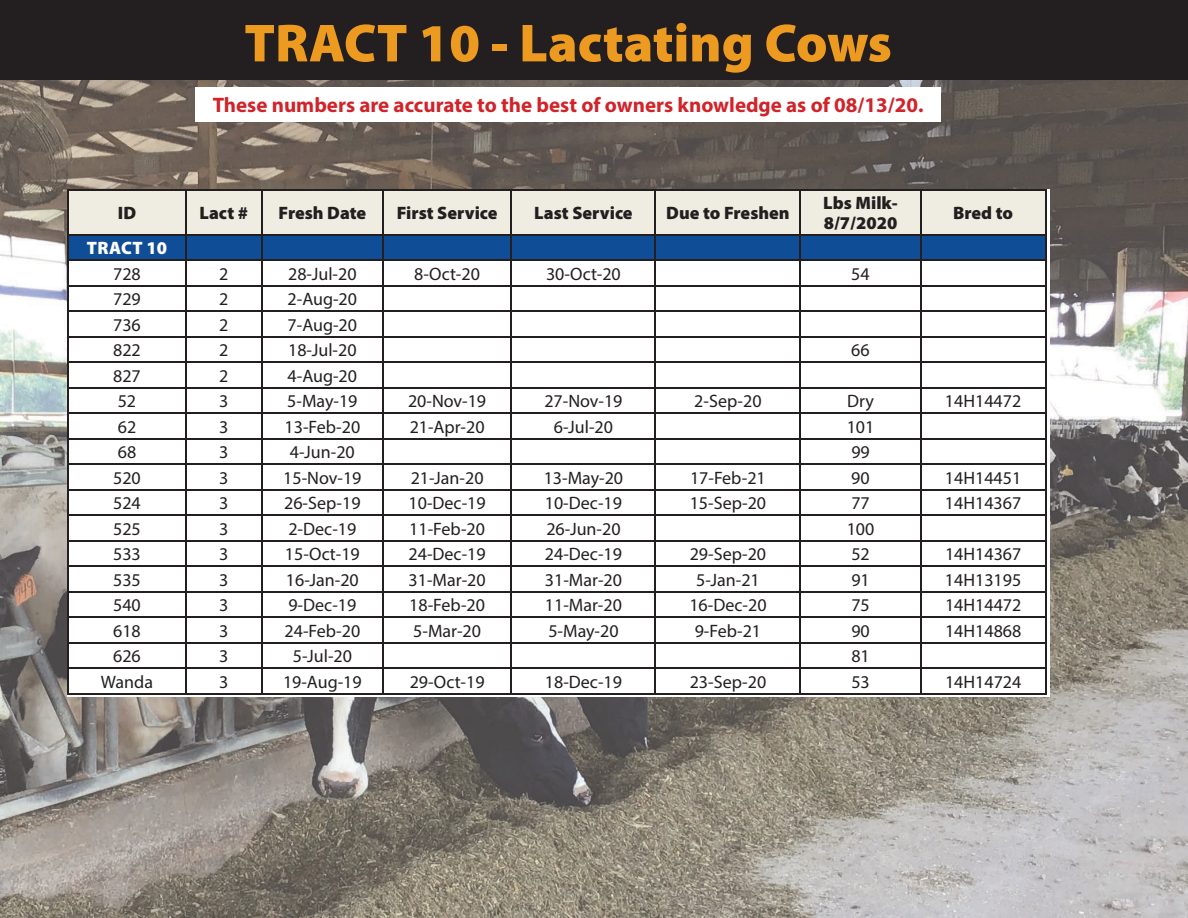
<style>
.page{position:relative;width:1188px;height:918px;background:#fff}
.page>*{position:absolute;margin:0;border:0;box-sizing:border-box;transform-origin:0 0}
.t1{font:900 54px "Myriad Pro";color:#ec9a20}
.t2{font:700 21px "Myriad Pro";color:#d1232a}
.t3{font:18px "Myriad Pro";color:#231f20}
.t4{font:900 18px/19.5px "Myriad Pro";color:#231f20}
.t5{font:900 18px "Myriad Pro";letter-spacing:.02em;color:#fff}
</style>
<div class="page">
<img style="left:0;top:80px;width:1188px;height:838px">
<div style="left:0;top:0;width:1188px;height:80px;background:#231f20"></div>
<div style="left:195px;top:87px;width:746px;height:35px;background:#fff"></div>
<div style="left:69px;top:190px;width:976px;height:44px;background:#efede2"></div>
<hr style="left:68px;top:189px;width:118px;height:1px;background:#231f20">
<hr style="left:68px;top:190px;width:1px;height:44px;background:#231f20">
<hr style="left:186px;top:189px;width:76px;height:1px;background:#231f20">
<hr style="left:185px;top:190px;width:2px;height:44px;background:#231f20">
<hr style="left:262px;top:189px;width:121px;height:1px;background:#231f20">
<hr style="left:261px;top:190px;width:2px;height:44px;background:#231f20">
<hr style="left:383px;top:189px;width:128px;height:1px;background:#231f20">
<hr style="left:382px;top:190px;width:2px;height:44px;background:#231f20">
<hr style="left:511px;top:189px;width:145px;height:1px;background:#231f20">
<hr style="left:511px;top:190px;width:1px;height:44px;background:#231f20">
<hr style="left:656px;top:189px;width:144px;height:1px;background:#231f20">
<hr style="left:655px;top:190px;width:1px;height:44px;background:#231f20">
<hr style="left:800px;top:189px;width:121px;height:1px;background:#231f20">
<hr style="left:800px;top:190px;width:1px;height:44px;background:#231f20">
<hr style="left:921px;top:189px;width:125px;height:1px;background:#231f20">
<hr style="left:920px;top:190px;width:1px;height:44px;background:#231f20">
<hr style="left:1045px;top:190px;width:1px;height:44px;background:#231f20">
<hr style="left:68px;top:234px;width:118px;height:2px;background:#231f20">
<hr style="left:186px;top:234px;width:76px;height:2px;background:#231f20">
<hr style="left:262px;top:234px;width:121px;height:2px;background:#231f20">
<hr style="left:383px;top:234px;width:128px;height:2px;background:#231f20">
<hr style="left:511px;top:234px;width:145px;height:2px;background:#231f20">
<hr style="left:656px;top:234px;width:144px;height:2px;background:#231f20">
<hr style="left:800px;top:234px;width:121px;height:2px;background:#231f20">
<hr style="left:921px;top:234px;width:125px;height:2px;background:#231f20">
<svg style="left:68px;top:236px;width:978px;height:457px"></svg>
<hr style="left:68px;top:693px;width:118px;height:1px;background:#231f20">
<hr style="left:186px;top:693px;width:76px;height:1px;background:#231f20">
<hr style="left:262px;top:693px;width:121px;height:1px;background:#231f20">
<hr style="left:383px;top:693px;width:128px;height:1px;background:#231f20">
<hr style="left:511px;top:693px;width:145px;height:1px;background:#231f20">
<hr style="left:656px;top:693px;width:144px;height:1px;background:#231f20">
<hr style="left:800px;top:693px;width:121px;height:1px;background:#231f20">
<hr style="left:921px;top:693px;width:125px;height:1px;background:#231f20">
<h1 class="t1" style="left:244px;top:7px;width:649px">TRACT 10 - Lactating Cows</h1>
<p class="t2" style="left:213px;top:92px;width:712px">These numbers are accurate to the best of owners knowledge as of 08/13/20.</p>
<p class="t4" style="left:118px;top:202px;width:20px">ID</p>
<p class="t4" style="left:199px;top:202px;width:50px">Lact #</p>
<p class="t4" style="left:279px;top:202px;width:89px">Fresh Date</p>
<p class="t4" style="left:397px;top:202px;width:102px">First Service</p>
<p class="t4" style="left:534px;top:202px;width:100px">Last Service</p>
<p class="t4" style="left:666px;top:202px;width:125px">Due to Freshen</p>
<p class="t4" style="left:823px;top:193px;width:76px">Lbs Milk-<br>8/7/2020</p>
<p class="t4" style="left:953px;top:202px;width:62px">Bred to</p>
<p class="t5" style="left:87px;top:236px;width:82px">TRACT 10</p>
<p class="t3" style="left:113px;top:263px;width:29px">728</p>
<p class="t3" style="left:219px;top:263px;width:11px">2</p>
<p class="t3" style="left:288px;top:263px;width:70px">28-Jul-20</p>
<p class="t3" style="left:414px;top:263px;width:67px">8-Oct-20</p>
<p class="t3" style="left:546px;top:263px;width:76px">30-Oct-20</p>
<p class="t3" style="left:851px;top:263px;width:20px">54</p>
<p class="t3" style="left:113px;top:288px;width:29px">729</p>
<p class="t3" style="left:219px;top:288px;width:11px">2</p>
<p class="t3" style="left:288px;top:288px;width:71px">2-Aug-20</p>
<p class="t3" style="left:113px;top:314px;width:29px">736</p>
<p class="t3" style="left:219px;top:314px;width:11px">2</p>
<p class="t3" style="left:288px;top:314px;width:71px">7-Aug-20</p>
<p class="t3" style="left:113px;top:339px;width:29px">822</p>
<p class="t3" style="left:219px;top:339px;width:11px">2</p>
<p class="t3" style="left:288px;top:339px;width:70px">18-Jul-20</p>
<p class="t3" style="left:851px;top:339px;width:20px">66</p>
<p class="t3" style="left:113px;top:365px;width:29px">827</p>
<p class="t3" style="left:219px;top:365px;width:11px">2</p>
<p class="t3" style="left:288px;top:365px;width:71px">4-Aug-20</p>
<p class="t3" style="left:118px;top:390px;width:20px">52</p>
<p class="t3" style="left:219px;top:390px;width:11px">3</p>
<p class="t3" style="left:287px;top:390px;width:72px">5-May-19</p>
<p class="t3" style="left:408px;top:390px;width:80px">20-Nov-19</p>
<p class="t3" style="left:544px;top:390px;width:80px">27-Nov-19</p>
<p class="t3" style="left:694px;top:390px;width:69px">2-Sep-20</p>
<p class="t3" style="left:847px;top:390px;width:28px">Dry</p>
<p class="t3" style="left:945px;top:390px;width:78px">14H14472</p>
<p class="t3" style="left:118px;top:416px;width:20px">62</p>
<p class="t3" style="left:219px;top:416px;width:11px">3</p>
<p class="t3" style="left:285px;top:416px;width:77px">13-Feb-20</p>
<p class="t3" style="left:410px;top:416px;width:76px">21-Apr-20</p>
<p class="t3" style="left:554px;top:416px;width:61px">6-Jul-20</p>
<p class="t3" style="left:847px;top:416px;width:29px">101</p>
<p class="t3" style="left:118px;top:441px;width:20px">68</p>
<p class="t3" style="left:219px;top:441px;width:11px">3</p>
<p class="t3" style="left:290px;top:441px;width:66px">4-Jun-20</p>
<p class="t3" style="left:851px;top:441px;width:20px">99</p>
<p class="t3" style="left:113px;top:467px;width:29px">520</p>
<p class="t3" style="left:219px;top:467px;width:11px">3</p>
<p class="t3" style="left:283px;top:467px;width:80px">15-Nov-19</p>
<p class="t3" style="left:411px;top:467px;width:74px">21-Jan-20</p>
<p class="t3" style="left:544px;top:467px;width:81px">13-May-20</p>
<p class="t3" style="left:690px;top:467px;width:77px">17-Feb-21</p>
<p class="t3" style="left:851px;top:467px;width:20px">90</p>
<p class="t3" style="left:945px;top:467px;width:78px">14H14451</p>
<p class="t3" style="left:113px;top:492px;width:29px">524</p>
<p class="t3" style="left:219px;top:492px;width:11px">3</p>
<p class="t3" style="left:284px;top:492px;width:78px">26-Sep-19</p>
<p class="t3" style="left:409px;top:492px;width:79px">10-Dec-19</p>
<p class="t3" style="left:545px;top:492px;width:79px">10-Dec-19</p>
<p class="t3" style="left:690px;top:492px;width:78px">15-Sep-20</p>
<p class="t3" style="left:851px;top:492px;width:20px">77</p>
<p class="t3" style="left:945px;top:492px;width:78px">14H14367</p>
<p class="t3" style="left:113px;top:518px;width:29px">525</p>
<p class="t3" style="left:219px;top:518px;width:11px">3</p>
<p class="t3" style="left:288px;top:518px;width:69px">2-Dec-19</p>
<p class="t3" style="left:409px;top:518px;width:77px">11-Feb-20</p>
<p class="t3" style="left:546px;top:518px;width:76px">26-Jun-20</p>
<p class="t3" style="left:847px;top:518px;width:29px">100</p>
<p class="t3" style="left:113px;top:543px;width:29px">533</p>
<p class="t3" style="left:219px;top:543px;width:11px">3</p>
<p class="t3" style="left:285px;top:543px;width:76px">15-Oct-19</p>
<p class="t3" style="left:409px;top:543px;width:79px">24-Dec-19</p>
<p class="t3" style="left:545px;top:543px;width:79px">24-Dec-19</p>
<p class="t3" style="left:690px;top:543px;width:78px">29-Sep-20</p>
<p class="t3" style="left:851px;top:543px;width:20px">52</p>
<p class="t3" style="left:945px;top:543px;width:78px">14H14367</p>
<p class="t3" style="left:113px;top:569px;width:29px">535</p>
<p class="t3" style="left:219px;top:569px;width:11px">3</p>
<p class="t3" style="left:286px;top:569px;width:74px">16-Jan-20</p>
<p class="t3" style="left:409px;top:569px;width:79px">31-Mar-20</p>
<p class="t3" style="left:545px;top:569px;width:79px">31-Mar-20</p>
<p class="t3" style="left:696px;top:569px;width:65px">5-Jan-21</p>
<p class="t3" style="left:851px;top:569px;width:20px">91</p>
<p class="t3" style="left:945px;top:569px;width:78px">14H13195</p>
<p class="t3" style="left:113px;top:594px;width:29px">540</p>
<p class="t3" style="left:219px;top:594px;width:11px">3</p>
<p class="t3" style="left:288px;top:594px;width:69px">9-Dec-19</p>
<p class="t3" style="left:409px;top:594px;width:77px">18-Feb-20</p>
<p class="t3" style="left:545px;top:594px;width:79px">11-Mar-20</p>
<p class="t3" style="left:689px;top:594px;width:79px">16-Dec-20</p>
<p class="t3" style="left:851px;top:594px;width:20px">75</p>
<p class="t3" style="left:945px;top:594px;width:78px">14H14472</p>
<p class="t3" style="left:113px;top:620px;width:29px">618</p>
<p class="t3" style="left:219px;top:620px;width:11px">3</p>
<p class="t3" style="left:285px;top:620px;width:77px">24-Feb-20</p>
<p class="t3" style="left:413px;top:620px;width:69px">5-Mar-20</p>
<p class="t3" style="left:548px;top:620px;width:72px">5-May-20</p>
<p class="t3" style="left:695px;top:620px;width:68px">9-Feb-21</p>
<p class="t3" style="left:851px;top:620px;width:20px">90</p>
<p class="t3" style="left:945px;top:620px;width:78px">14H14868</p>
<p class="t3" style="left:113px;top:645px;width:29px">626</p>
<p class="t3" style="left:219px;top:645px;width:11px">3</p>
<p class="t3" style="left:293px;top:645px;width:61px">5-Jul-20</p>
<p class="t3" style="left:851px;top:645px;width:20px">81</p>
<p class="t3" style="left:101px;top:671px;width:54px">Wanda</p>
<p class="t3" style="left:219px;top:671px;width:11px">3</p>
<p class="t3" style="left:283px;top:671px;width:80px">19-Aug-19</p>
<p class="t3" style="left:410px;top:671px;width:76px">29-Oct-19</p>
<p class="t3" style="left:545px;top:671px;width:79px">18-Dec-19</p>
<p class="t3" style="left:690px;top:671px;width:78px">23-Sep-20</p>
<p class="t3" style="left:851px;top:671px;width:20px">53</p>
<p class="t3" style="left:945px;top:671px;width:78px">14H14724</p>
</div>
